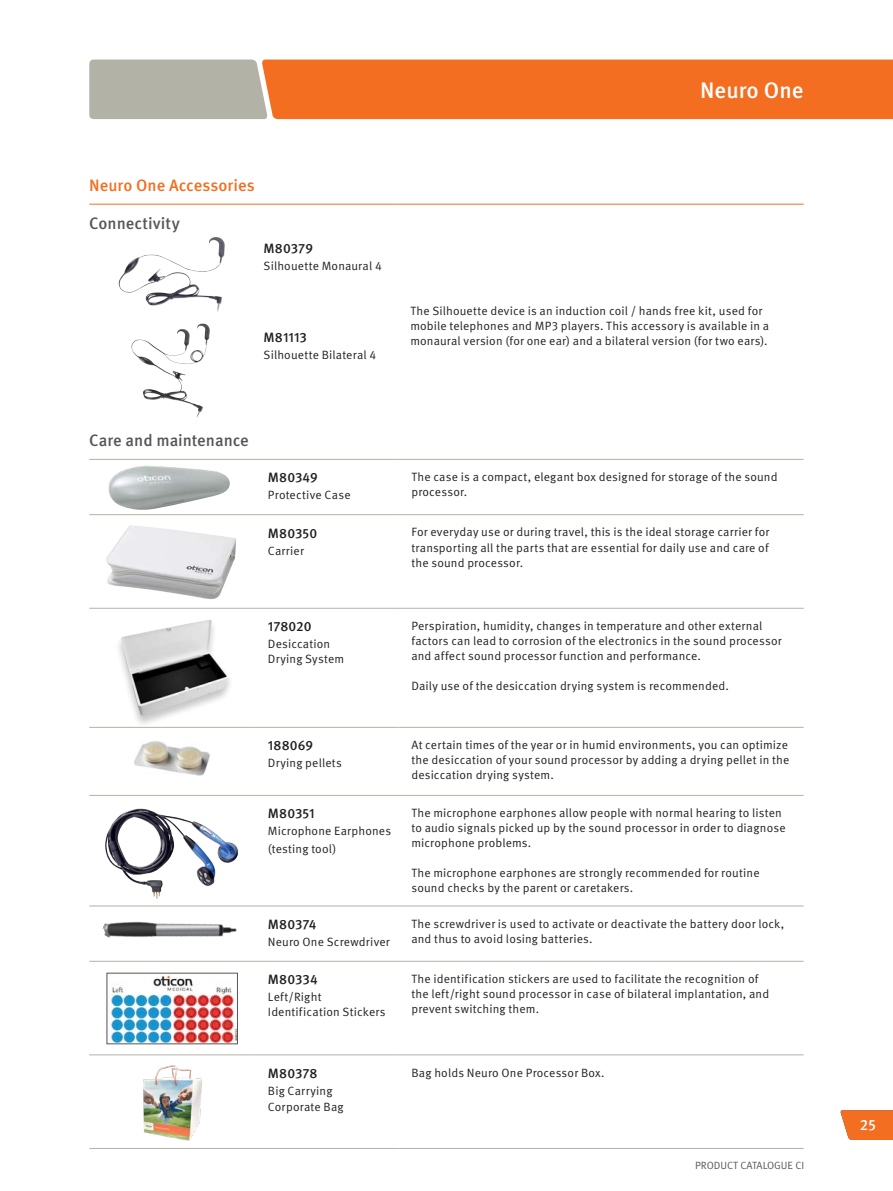
<style>
.page{position:relative;width:893px;height:1191px;background:#fff}
.page>*{position:absolute;margin:0;border:0;box-sizing:border-box;transform-origin:0 0}
.t1{font:500 22.5px "Meta Pro OM";color:#fff}
.t2{font:500 16.5px "Meta Pro OM";letter-spacing:-.005em;color:#575855}
.t3{font:500 16.5px "Meta Pro OM";color:#f36e21}
.t4{font:500 15px "Meta Pro OM";color:#fff}
.t5{font:500 13.5px "Meta Pro OM";letter-spacing:.01em;color:#231f20}
.t6{font:12px/15px "Meta Pro OM";letter-spacing:.01em;color:#231f20}
.t7{font:10.5px "Meta Pro OM";color:#575855}
</style>
<div class="page">
<svg style="left:89px;top:60px;width:804px;height:59px;background:#e57d3f"></svg>
<svg style="left:840px;top:1110px;width:53px;height:30px;background:#f17a34"></svg>
<hr style="left:89px;top:204px;width:166px;height:1px;background:#f36e21">
<hr style="left:255px;top:204px;width:143px;height:1px;background:#f36e21">
<hr style="left:398px;top:204px;width:406px;height:1px;background:#f36e21">
<img style="left:118px;top:239px;width:103px;height:67px">
<img style="left:164px;top:323px;width:42px;height:40px">
<hr style="left:89px;top:459px;width:166px;height:1px;background:#b2b2a7">
<hr style="left:255px;top:459px;width:144px;height:1px;background:#b2b2a7">
<hr style="left:399px;top:459px;width:405px;height:1px;background:#b2b2a7">
<hr style="left:89px;top:1054px;width:166px;height:1px;background:#b2b2a7">
<hr style="left:255px;top:1054px;width:144px;height:1px;background:#b2b2a7">
<hr style="left:399px;top:1054px;width:405px;height:1px;background:#b2b2a7">
<hr style="left:89px;top:1148px;width:166px;height:1px;background:#b2b2a7">
<hr style="left:255px;top:1148px;width:144px;height:1px;background:#b2b2a7">
<hr style="left:399px;top:1148px;width:405px;height:1px;background:#b2b2a7">
<hr style="left:89px;top:514px;width:166px;height:1px;background:#b2b2a7">
<hr style="left:255px;top:514px;width:144px;height:1px;background:#b2b2a7">
<hr style="left:399px;top:514px;width:405px;height:1px;background:#b2b2a7">
<hr style="left:89px;top:608px;width:166px;height:1px;background:#b2b2a7">
<hr style="left:255px;top:608px;width:144px;height:1px;background:#b2b2a7">
<hr style="left:399px;top:608px;width:405px;height:1px;background:#b2b2a7">
<hr style="left:89px;top:727px;width:166px;height:1px;background:#b2b2a7">
<hr style="left:255px;top:727px;width:144px;height:1px;background:#b2b2a7">
<hr style="left:399px;top:727px;width:405px;height:1px;background:#b2b2a7">
<hr style="left:89px;top:795px;width:166px;height:1px;background:#b2b2a7">
<hr style="left:255px;top:795px;width:144px;height:1px;background:#b2b2a7">
<hr style="left:399px;top:795px;width:405px;height:1px;background:#b2b2a7">
<hr style="left:89px;top:905px;width:166px;height:1px;background:#b2b2a7">
<hr style="left:255px;top:905px;width:144px;height:1px;background:#b2b2a7">
<hr style="left:399px;top:905px;width:405px;height:1px;background:#b2b2a7">
<hr style="left:89px;top:961px;width:166px;height:1px;background:#b2b2a7">
<hr style="left:255px;top:961px;width:144px;height:1px;background:#b2b2a7">
<hr style="left:399px;top:961px;width:405px;height:1px;background:#b2b2a7">
<img style="left:108px;top:466px;width:122px;height:44px">
<img style="left:106px;top:525px;width:130px;height:74px">
<div style="left:115px;top:619px;width:119px;height:108px;background:#231f20;opacity:.25"></div>
<img style="left:121px;top:619px;width:108px;height:97px">
<img style="left:134px;top:741px;width:76px;height:34px">
<img style="left:105px;top:808px;width:134px;height:91px">
<img style="left:102px;top:921px;width:135px;height:17px">
<img style="left:108px;top:974px;width:128px;height:68px">
<div style="left:106px;top:972px;width:132px;height:72px;border:1px solid #575855"></div>
<img style="left:143px;top:1065px;width:59px;height:76px">
<h1 class="t1" style="left:700px;top:76px;width:105px">Neuro One</h1>
<h2 class="t3" style="left:89px;top:175px;width:167px">Neuro One Accessories</h2>
<h2 class="t2" style="left:89px;top:213px;width:92px">Connectivity</h2>
<p class="t5" style="left:264px;top:239px;width:51px">M80379</p>
<p class="t6" style="left:264px;top:258px;width:120px">Silhouette Monaural 4</p>
<p class="t6" style="left:410px;top:303px;width:360px">The Silhouette device is an induction coil / hands free kit, used for mobile telephones and MP3 players. This accessory is available in a</p>
<p class="t5" style="left:264px;top:329px;width:45px">M81113</p>
<p class="t6" style="left:410px;top:333px;width:359px">monaural version (for one ear) and a bilateral version (for two ears).</p>
<p class="t6" style="left:264px;top:347px;width:114px">Silhouette Bilateral 4</p>
<h2 class="t2" style="left:89px;top:430px;width:161px">Care and maintenance</h2>
<p class="t5" style="left:268px;top:469px;width:51px">M80349</p>
<p class="t6" style="left:268px;top:488px;width:84px">Protective Case</p>
<p class="t5" style="left:268px;top:524px;width:51px">M80350</p>
<p class="t6" style="left:268px;top:543px;width:38px">Carrier</p>
<p class="t5" style="left:268px;top:618px;width:45px">178020</p>
<p class="t6" style="left:268px;top:637px;width:78px">Desiccation<br>Drying System</p>
<p class="t5" style="left:268px;top:737px;width:47px">188069</p>
<p class="t6" style="left:268px;top:756px;width:76px">Drying pellets</p>
<p class="t5" style="left:268px;top:805px;width:48px">M80351</p>
<p class="t6" style="left:268px;top:823px;width:125px;line-height:17.1px">Microphone Earphones (testing tool)</p>
<p class="t5" style="left:268px;top:916px;width:50px">M80374</p>
<p class="t6" style="left:268px;top:934px;width:123px">Neuro One Screwdriver</p>
<p class="t5" style="left:268px;top:971px;width:51px">M80334</p>
<p class="t6" style="left:268px;top:990px;width:119px">Left/Right<br>Identification Stickers</p>
<p class="t5" style="left:268px;top:1064px;width:51px">M80378</p>
<p class="t6" style="left:268px;top:1083px;width:77px;line-height:15.6px">Big Carrying<br>Corporate Bag</p>
<p class="t6" style="left:411px;top:470px;width:368px">The case is a compact, elegant box designed for storage of the sound processor.</p>
<p class="t6" style="left:411px;top:525px;width:359px;text-align:justify">For everyday use or during travel, this is the ideal storage carrier for transporting all the parts that are essential for daily use and care of the sound processor.</p>
<p class="t6" style="left:411px;top:618px;width:372px">Perspiration, humidity, changes in temperature and other external factors can lead to corrosion of the electronics in the sound processor and affect sound processor function and performance.</p>
<p class="t6" style="left:411px;top:678px;width:319px">Daily use of the desiccation drying system is recommended.</p>
<p class="t6" style="left:411px;top:737px;width:379px;text-align:justify">At certain times of the year or in humid environments, you can optimize the desiccation of your sound processor by adding a drying pellet in the desiccation drying system.</p>
<p class="t6" style="left:411px;top:805px;width:376px">The microphone earphones allow people with normal hearing to listen to audio signals picked up by the sound processor in order to diagnose microphone problems.</p>
<p class="t6" style="left:411px;top:865px;width:350px">The microphone earphones are strongly recommended for routine sound checks by the parent or caretakers.</p>
<p class="t6" style="left:411px;top:916px;width:374px">The screwdriver is used to activate or deactivate the battery door lock, and thus to avoid losing batteries.</p>
<p class="t6" style="left:411px;top:971px;width:359px">The identification stickers are used to facilitate the recognition of the left/right sound processor in case of bilateral implantation, and prevent switching them.</p>
<p class="t6" style="left:411px;top:1065px;width:195px">Bag holds Neuro One Processor Box.</p>
<p class="t7" style="left:695px;top:1159px;width:111px">PRODUCT CATALOGUE CI</p>
<p class="t4" style="left:860px;top:1115px;width:18px">25</p>
</div>
